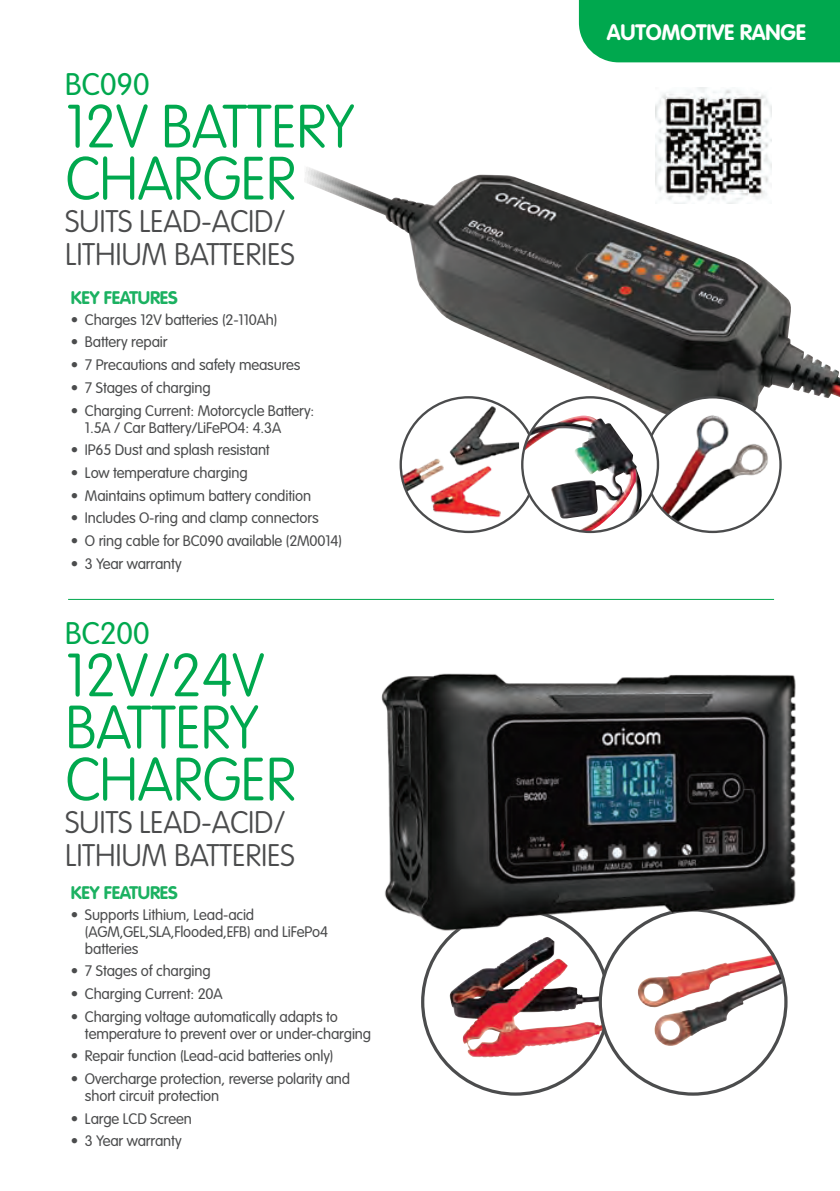
<style>
.page{position:relative;width:840px;height:1191px;background:#fff}
.page>*{position:absolute;margin:0;border:0;box-sizing:border-box;transform-origin:0 0}
.t1{font:100 60px/52px "VAG Rounded LT Pro";letter-spacing:-.01em;color:#00a84e}
.t2{font:100 30.8px/32.8px "VAG Rounded LT Pro";letter-spacing:-.01em;color:#4b4c4d}
.t3{font:300 30.8px "VAG Rounded LT Pro";color:#00a84e}
.t4{font:700 22px "VAG Rounded LT Pro";letter-spacing:-.01em;color:#fff}
.t5{font:700 18px "VAG Rounded LT Pro";letter-spacing:-.01em;color:#1bb161}
.t6{font:300 15px/17px "VAG Rounded LT Pro";letter-spacing:-.01em;color:#4b4c4d}
</style>
<div class="page">
<svg style="left:422px;top:910px;width:186px;height:184px"></svg>
<img style="left:449px;top:960px;width:118px;height:97px">
<div style="left:600px;top:910px;width:185px;height:184px;background:#fff;border-radius:50%"></div>
<img style="left:637px;top:960px;width:146px;height:86px">
<img style="left:305px;top:174px;width:534px;height:253px">
<div style="left:578px;top:0;width:261px;height:62px;background:#00a84e"></div>
<img style="left:655px;top:88px;width:116px;height:116px">
<svg style="left:400px;top:397px;width:136px;height:135px"></svg>
<img style="left:400px;top:406px;width:119px;height:126px">
<img style="left:646px;top:399px;width:132px;height:131px">
<div style="left:522px;top:397px;width:135px;height:135px;background:#fff;border-radius:50%"></div>
<img style="left:523px;top:416px;width:118px;height:116px">
<img style="left:381px;top:673px;width:415px;height:287px">
<hr style="left:68px;top:599px;width:705px;height:1px;background:#00a84e">
<h2 class="t3" style="left:65px;top:67px;width:86px">BC090</h2>
<h1 class="t1" style="left:65px;top:102px;width:290px">12V BATTERY<br>CHARGER</h1>
<h2 class="t2" style="left:65px;top:206px;width:231px">SUITS LEAD-ACID/<br>LITHIUM BATTERIES</h2>
<p class="t5" style="left:71px;top:286px;width:108px">KEY FEATURES</p>
<p class="t6" style="left:71px;top:311px;width:208px">• Charges 12V batteries (2-110Ah)</p>
<p class="t6" style="left:71px;top:334px;width:98px">• Battery repair</p>
<p class="t6" style="left:71px;top:357px;width:231px">• 7 Precautions and safety measures</p>
<p class="t6" style="left:71px;top:379px;width:141px">• 7 Stages of charging</p>
<p class="t6" style="left:85px;top:402px;width:231px;text-indent:-14px">• Charging Current: Motorcycle Battery:<br>1.5A / Car Battery/LiFePO4: 4.3A</p>
<p class="t6" style="left:71px;top:442px;width:200px">• IP65 Dust and splash resistant</p>
<p class="t6" style="left:71px;top:464px;width:178px">• Low temperature charging</p>
<p class="t6" style="left:71px;top:487px;width:242px">• Maintains optimum battery condition</p>
<p class="t6" style="left:71px;top:510px;width:249px">• Includes O-ring and clamp connectors</p>
<p class="t6" style="left:71px;top:532px;width:273px">• O ring cable for BC090 available (2M0014)</p>
<p class="t6" style="left:71px;top:555px;width:112px">• 3 Year warranty</p>
<h2 class="t3" style="left:65px;top:615px;width:86px">BC200</h2>
<h1 class="t1" style="left:65px;top:651px;width:232px">12V/24V<br>BATTERY<br>CHARGER</h1>
<h2 class="t2" style="left:65px;top:807px;width:231px">SUITS LEAD-ACID/<br>LITHIUM BATTERIES</h2>
<p class="t5" style="left:71px;top:881px;width:108px">KEY FEATURES</p>
<p class="t6" style="left:85px;top:906px;width:244px;text-indent:-14px">• Supports Lithium, Lead-acid (AGM,GEL,SLA,Flooded,EFB) and LiFePo4 batteries</p>
<p class="t6" style="left:71px;top:963px;width:141px">• 7 Stages of charging</p>
<p class="t6" style="left:71px;top:985px;width:153px">• Charging Current: 20A</p>
<p class="t6" style="left:85px;top:1008px;width:287px;text-indent:-14px">• Charging voltage automatically adapts to temperature to prevent over or under-charging</p>
<p class="t6" style="left:71px;top:1048px;width:264px">• Repair function (Lead-acid batteries only)</p>
<p class="t6" style="left:85px;top:1070px;width:266px;text-indent:-14px">• Overcharge protection, reverse polarity and short circuit protection</p>
<p class="t6" style="left:71px;top:1110px;width:122px">• Large LCD Screen</p>
<p class="t6" style="left:71px;top:1133px;width:112px">• 3 Year warranty</p>
<h3 class="t4" style="left:606px;top:19px;width:200px">AUTOMOTIVE RANGE</h3>
</div>
